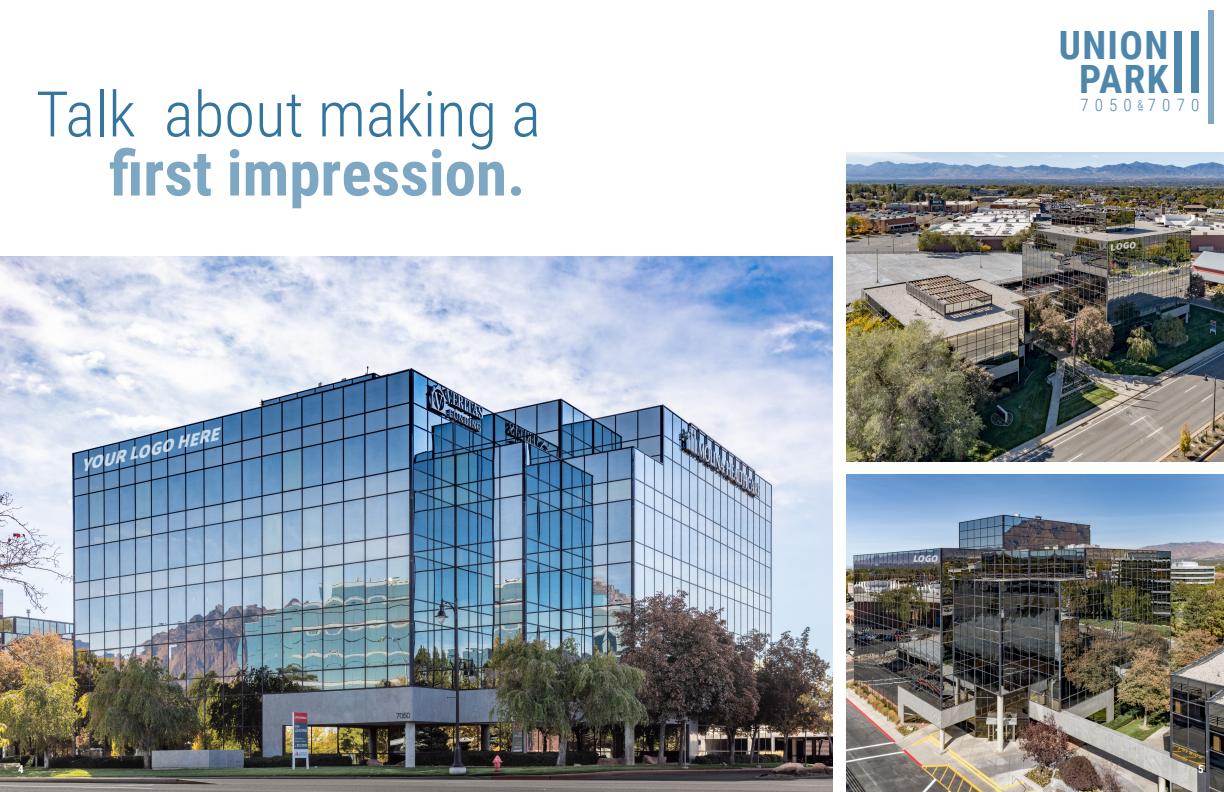
<style>
.page{position:relative;width:1224px;height:792px;background:#fff}
.page>*{position:absolute;margin:0;border:0;box-sizing:border-box;transform-origin:0 0}
.t1{font:87px "Roboto Condensed";color:#4e87ab}
.t2{font:300 63px "Roboto Condensed";color:#34759f}
.t3{font:700 63px "Roboto Condensed";color:#7da7c2}
.t4{font:700 39px "Roboto Condensed";letter-spacing:.035em;color:#4e87ab}
.t5{font:italic 900 18px "Source Sans Pro";color:#fff}
.t6{font:300 17px "Roboto Condensed";letter-spacing:.36em;color:#4e87ab}
.t7{font:700 11px "Roboto Condensed";color:#fff}
.t8{font:300 11px "Roboto Condensed";color:#4e87ab}
.t9{font:italic 900 10px "Source Sans Pro";color:#fff}
.s1{font-size:11px;color:#fff}
</style>
<div class="page">
<img style="left:0;top:257px;width:832px;height:535px">
<img style="left:846px;top:152px;width:378px;height:310px">
<img style="left:846px;top:474px;width:378px;height:318px">
<div style="left:1208px;top:10px;width:5px;height:113px;background:#7da7c2"></div>
<p class="t2" style="left:36px;top:70px;width:506px">Talk about making a</p>
<p class="t3" style="left:109px;top:129px;width:418px">first impression.</p>
<p class="t5" style="left:77px;top:454px;width:143px;rotate:-13deg">YOUR LOGO HERE</p>
<p class="t9" style="left:912px;top:552px;width:27px;rotate:-2deg">LOGO</p>
<p class="t4" style="left:1059px;top:18px;width:111px">UNION</p>
<p class="t4" style="left:1079px;top:52px;width:91px">PARK</p>
<p class="t6" style="left:1081px;top:93px;width:120px">7050 <span class="s1">&amp;</span>7070</p>
<p class="t1" style="left:1167px;top:1px;width:40px">II</p>
<p class="t8" style="left:1137px;top:97px;width:7px">&amp;</p>
<p class="t9" style="left:1110px;top:241px;width:27px;rotate:-7deg">LOGO</p>
<p class="t7" style="left:18px;top:762px;width:7px">4</p>
<p class="t7" style="left:1198px;top:762px;width:7px">5</p>
</div>
